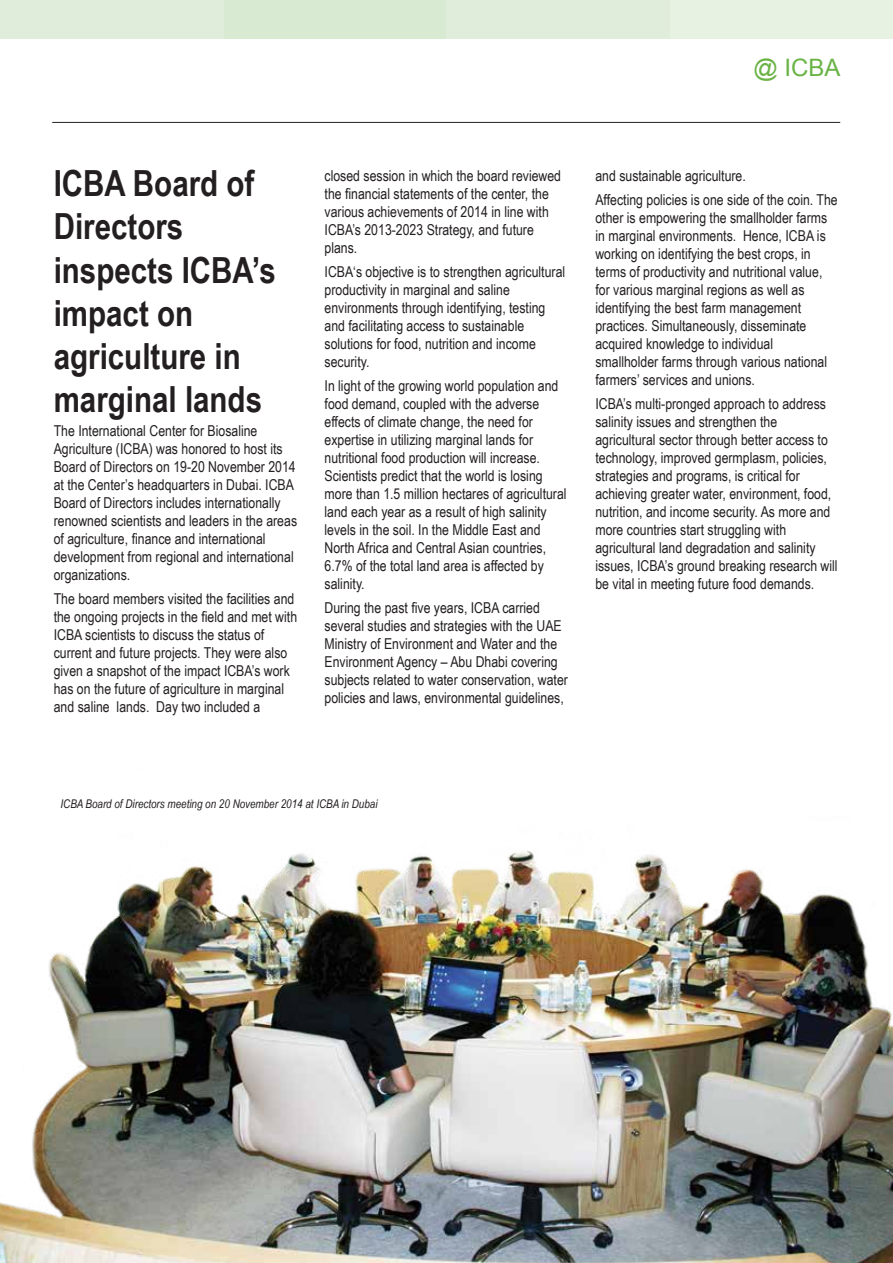
<style>
.page{position:relative;width:893px;height:1263px;background:#fff}
.page>*{position:absolute;margin:0;border:0;box-sizing:border-box;transform-origin:0 0}
.t1{font:700 36px/43.2px "Arial Narrow";color:#231f20}
.t2{font:24px "Arial";color:#69b345}
.t3{font:15px/18px "Arial Narrow";color:#231f20}
.t4{font:italic 12px "Arial Narrow";color:#231f20}
</style>
<div class="page">
<div style="left:668px;top:0;width:225px;height:39px;background:#e7f2e3"></div>
<div style="left:219px;top:0;width:234px;height:39px;background:#d9ead2"></div>
<div style="left:446px;top:0;width:224px;height:39px;background:#e0edda"></div>
<div style="left:0;top:0;width:223px;height:39px;background:#e0edda"></div>
<img style="left:0;top:851px;width:893px;height:412px">
<hr style="left:52px;top:122px;width:788px;height:1px;background:#231f20">
<h2 class="t2" style="left:753px;top:52px;width:89px">@ ICBA</h2>
<h1 class="t1" style="left:54px;top:160px;width:224px">ICBA Board of<br>Directors inspects ICBA’s impact on agriculture in marginal lands</h1>
<p class="t3" style="left:54px;top:421px;width:245px">The International Center for Biosaline Agriculture (ICBA) was honored to host its Board of Directors on 19-20 November 2014 at the Center’s headquarters in Dubai. ICBA Board of Directors includes internationally renowned scientists and leaders in the areas of agriculture, finance and international development from regional and international organizations.</p>
<p class="t3" style="left:54px;top:589px;width:245px">The board members visited the facilities and the ongoing projects in the field and met with ICBA scientists to discuss the status of current and future projects. They were also given a snapshot of the impact ICBA’s work has on the future of agriculture in marginal and saline lands. Day two included a</p>
<p class="t3" style="left:325px;top:166px;width:238px">closed session in which the board reviewed the financial statements of the center, the various achievements of 2014 in line with ICBA’s 2013-2023 Strategy, and future plans.</p>
<p class="t3" style="left:325px;top:262px;width:242px">ICBA‘s objective is to strengthen agricultural productivity in marginal and saline environments through identifying, testing and facilitating access to sustainable solutions for food, nutrition and income security.</p>
<p class="t3" style="left:325px;top:376px;width:244px">In light of the growing world population and food demand, coupled with the adverse effects of climate change, the need for expertise in utilizing marginal lands for nutritional food production will increase.<br>Scientists predict that the world is losing more than 1.5 million hectares of agricultural land each year as a result of high salinity levels in the soil. In the Middle East and North Africa and Central Asian countries, 6.7% of the total land area is affected by salinity.</p>
<p class="t3" style="left:325px;top:598px;width:245px">During the past five years, ICBA carried several studies and strategies with the UAE Ministry of Environment and Water and the Environment Agency – Abu Dhabi covering subjects related to water conservation, water policies and laws, environmental guidelines,</p>
<p class="t3" style="left:595px;top:163px;width:244px;line-height:24px">and sustainable agriculture.<br>Affecting policies is one side of the coin. The</p>
<p class="t3" style="left:595px;top:208px;width:233px">other is empowering the smallholder farms in marginal environments. Hence, ICBA is working on identifying the best crops, in terms of productivity and nutritional value, for various marginal regions as well as identifying the best farm management practices. Simultaneously, disseminate acquired knowledge to individual smallholder farms through various national farmers’ services and unions.</p>
<p class="t3" style="left:595px;top:394px;width:244px">ICBA’s multi-pronged approach to address salinity issues and strengthen the agricultural sector through better access to technology, improved germplasm, policies, strategies and programs, is critical for achieving greater water, environment, food, nutrition, and income security. As more and more countries start struggling with agricultural land degradation and salinity issues, ICBA’s ground breaking research will be vital in meeting future food demands.</p>
<p class="t4" style="left:60px;top:795px;width:319px">ICBA Board of Directors meeting on 20 November 2014 at ICBA in Dubai</p>
</div>
